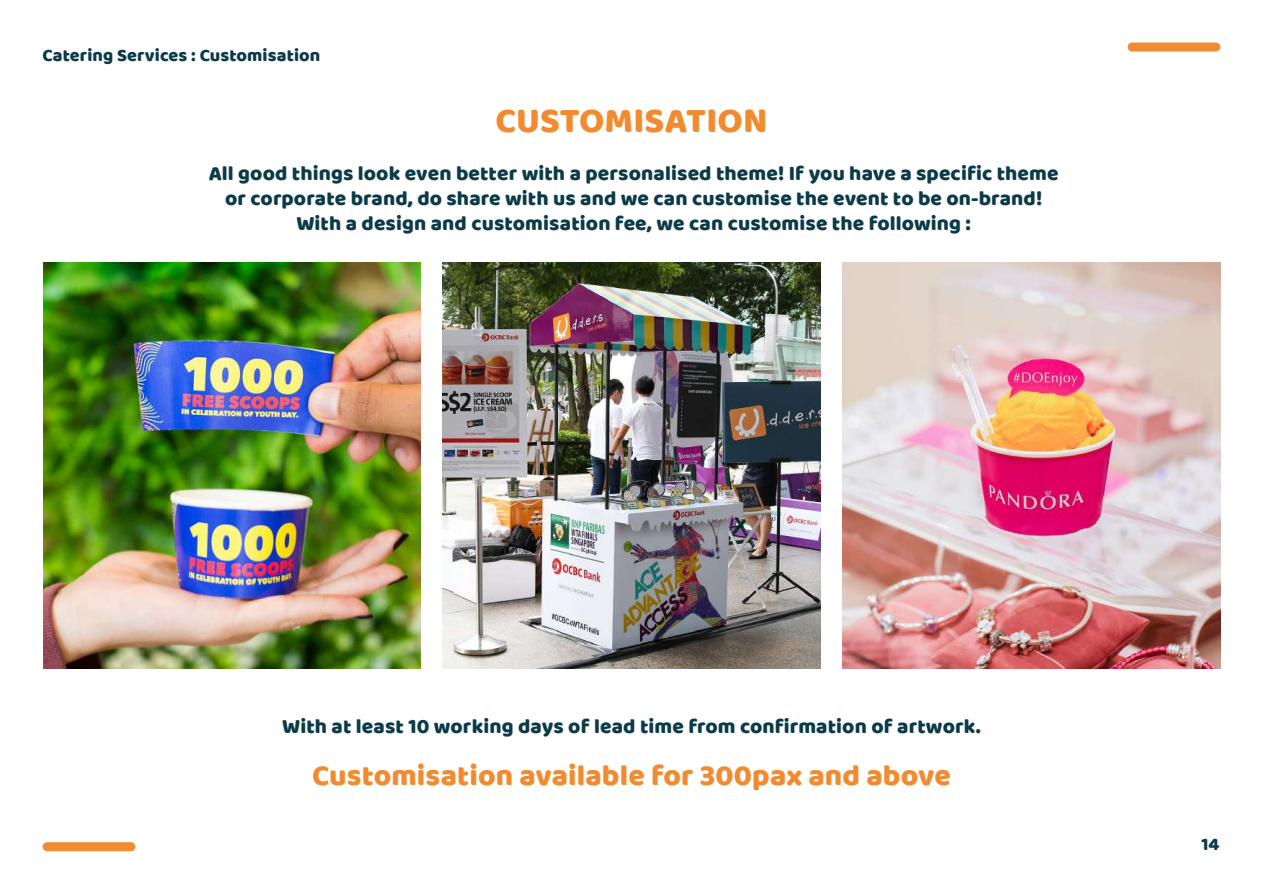
<style>
.page{position:relative;width:1263px;height:893px;background:#fff}
.page>*{position:absolute;margin:0;border:0;box-sizing:border-box;transform-origin:0 0}
.t1{font:36px "Baloo Chettan";letter-spacing:.005em;color:#f28b2f}
.t2{font:30px "Baloo Chettan";letter-spacing:.005em;color:#f28b2f}
.t3{font:21px/25.2px "Baloo Chettan";letter-spacing:.005em;color:#0b3a49;text-align:center}
.t4{font:18px "Baloo Chettan";letter-spacing:.005em;color:#0b3a49}
</style>
<div class="page">
<div style="left:1132px;top:43px;width:84px;height:9px;background:#f28b31"></div>
<div style="left:47px;top:842px;width:84px;height:9px;background:#f28b31"></div>
<img style="left:43px;top:262px;width:378px;height:406px">
<img style="left:442px;top:262px;width:379px;height:406px">
<img style="left:842px;top:262px;width:378px;height:406px">
<p class="t4" style="left:43px;top:43px;width:279px">Catering Services : Customisation</p>
<h1 class="t1" style="left:495px;top:94px;width:273px">CUSTOMISATION</h1>
<p class="t3" style="left:209px;top:160px;width:851px">All good things look even better with a personalised theme! If you have a specific theme or corporate brand, do share with us and we can customise the event to be on-brand!<br>With a design and customisation fee, we can customise the following :</p>
<p class="t3" style="left:282px;top:714px;width:700px">With at least 10 working days of lead time from confirmation of artwork.</p>
<h2 class="t2" style="left:312px;top:753px;width:640px">Customisation available for 300pax and above</h2>
<p class="t4" style="left:1201px;top:831px;width:20px">14</p>
</div>
